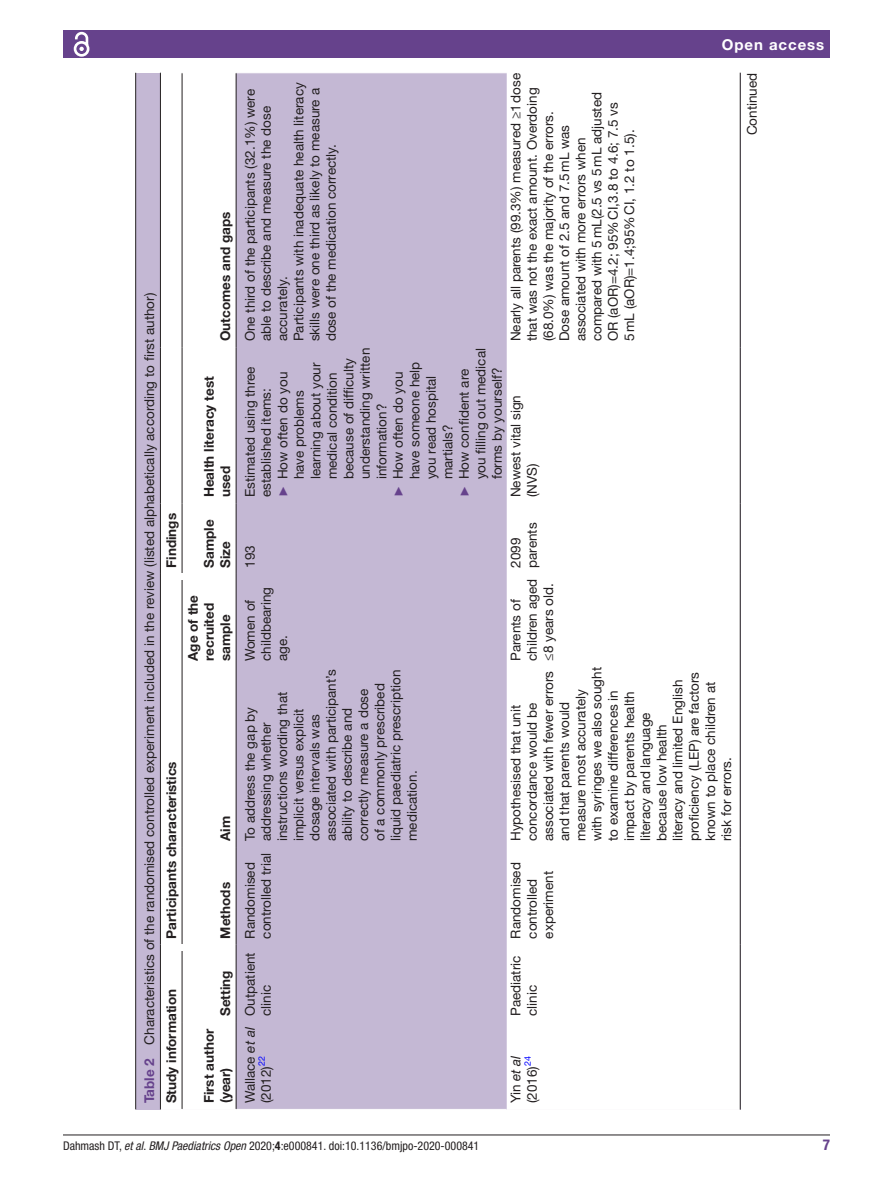
<style>
.page{position:relative;width:893px;height:1191px;background:#fff}
.page>*{position:absolute;margin:0;border:0;box-sizing:border-box;transform-origin:0 0}
.t1{font:700 15px "Helvetica Neue LT Std";letter-spacing:.065em;color:#fff}
.t2{font:700 condensed 15px "Helvetica Neue LT Std";color:#66428c}
.t3{font:13.5px/16.2px "Helvetica Neue LT Std";color:#231f20}
.t4{font:700 13.5px/16.2px "Helvetica Neue LT Std";color:#231f20}
.t5{font:condensed 12px "Helvetica Neue LT Std";color:#231f20}
.t6{font:9px "Helvetica Neue LT Std";color:#00f}
.s1{font-weight:700;color:#66428c}
.s2{font-weight:700}
.s3{font-family:"Arial";font-size:12px;color:#66428c}
.s4{font-style:italic}
</style>
<div class="page">
<hr style="left:63px;top:1134px;width:767px;height:1px;background:#231f20">
<div style="left:63px;top:31px;width:767px;height:27px;background:#66428c"></div>
<svg style="left:73px;top:31px;width:17px;height:26px"></svg>
<div style="left:136px;top:73px;width:605px;height:1036px;background:#c4b8d4"></div>
<hr style="left:135px;top:73px;width:1px;height:1036px;background:#231f20">
<div style="left:161px;top:73px;width:579px;height:1036px;background:#fff"></div>
<svg style="left:237px;top:73px;width:269px;height:1036px"></svg>
<hr style="left:160px;top:1022px;width:1px;height:87px;background:#231f20">
<hr style="left:160px;top:944px;width:1px;height:78px;background:#231f20">
<hr style="left:160px;top:847px;width:1px;height:97px;background:#231f20">
<hr style="left:160px;top:667px;width:1px;height:180px;background:#231f20">
<hr style="left:160px;top:574px;width:1px;height:93px;background:#231f20">
<hr style="left:160px;top:503px;width:1px;height:71px;background:#231f20">
<hr style="left:160px;top:347px;width:1px;height:156px;background:#231f20">
<hr style="left:160px;top:73px;width:1px;height:274px;background:#231f20">
<hr style="left:182px;top:1022px;width:1px;height:87px;background:#231f20">
<hr style="left:236px;top:1022px;width:1px;height:87px;background:#231f20">
<hr style="left:182px;top:944px;width:1px;height:78px;background:#231f20">
<hr style="left:236px;top:944px;width:1px;height:78px;background:#231f20">
<hr style="left:182px;top:847px;width:1px;height:97px;background:#231f20">
<hr style="left:236px;top:847px;width:1px;height:97px;background:#231f20">
<hr style="left:182px;top:667px;width:1px;height:180px;background:#231f20">
<hr style="left:236px;top:667px;width:1px;height:180px;background:#231f20">
<hr style="left:182px;top:574px;width:1px;height:93px;background:#231f20">
<hr style="left:236px;top:574px;width:1px;height:93px;background:#231f20">
<hr style="left:182px;top:503px;width:1px;height:71px;background:#231f20">
<hr style="left:236px;top:503px;width:1px;height:71px;background:#231f20">
<hr style="left:182px;top:347px;width:1px;height:156px;background:#231f20">
<hr style="left:236px;top:347px;width:1px;height:156px;background:#231f20">
<hr style="left:182px;top:73px;width:1px;height:274px;background:#231f20">
<hr style="left:236px;top:73px;width:1px;height:274px;background:#231f20">
<hr style="left:740px;top:1022px;width:1px;height:87px;background:#231f20">
<hr style="left:740px;top:944px;width:1px;height:78px;background:#231f20">
<hr style="left:740px;top:847px;width:1px;height:97px;background:#231f20">
<hr style="left:740px;top:667px;width:1px;height:180px;background:#231f20">
<hr style="left:740px;top:574px;width:1px;height:93px;background:#231f20">
<hr style="left:740px;top:503px;width:1px;height:71px;background:#231f20">
<hr style="left:740px;top:347px;width:1px;height:156px;background:#231f20">
<hr style="left:740px;top:73px;width:1px;height:274px;background:#231f20">
<svg style="left:180px;top:944px;width:4px;height:6px"></svg>
<svg style="left:180px;top:574px;width:4px;height:6px"></svg>
<p class="t3" style="left:138px;top:1103px;width:812px;line-height:22px;rotate:-90deg"><span class="s1">Table 2</span> Characteristics of the randomised controlled experiment included in the review (listed alphabetically according to first author)<br><span class="s2">Study information</span></p>
<p class="t4" style="left:163px;top:568px;width:56px;rotate:-90deg">Findings</p>
<p class="t4" style="left:163px;top:938px;width:179px;rotate:-90deg">Participants characteristics</p>
<p class="t4" style="left:217px;top:341px;width:131px;rotate:-90deg">Outcomes and gaps</p>
<p class="t4" style="left:201px;top:497px;width:122px;rotate:-90deg">Health literacy test used</p>
<p class="t4" style="left:201px;top:568px;width:50px;rotate:-90deg">Sample<br>Size</p>
<p class="t4" style="left:184px;top:661px;width:68px;rotate:-90deg">Age of the recruited sample</p>
<p class="t4" style="left:217px;top:841px;width:26px;rotate:-90deg">Aim</p>
<p class="t4" style="left:217px;top:938px;width:58px;rotate:-90deg">Methods</p>
<p class="t4" style="left:217px;top:1016px;width:47px;rotate:-90deg">Setting</p>
<p class="t4" style="left:201px;top:1103px;width:76px;rotate:-90deg">First author (year)</p>
<p class="t3" style="left:242px;top:341px;width:261px;rotate:-90deg">One third of the participants (32.1%) were able to describe and measure the dose accurately.<br>Participants with inadequate health literacy skills were one third as likely to measure a dose of the medication correctly.</p>
<p class="t1" style="left:722px;top:35px;width:104px">Open access</p>
<p class="t3" style="left:507px;top:341px;width:270px;rotate:-90deg">Nearly all parents (99.3%) measured ≥1dose that was not the exact amount. Overdoing (68.0%) was the majority of the errors.<br>Dose amount of 2.5 and 7.5mL was associated with more errors when compared with 5mL(2.5 vs 5mL adjusted OR (aOR)=4.2; 95%CI,3.8 to 4.6; 7.5 vs 5mL (aOR)=1.4;95%CI, 1.2 to 1.5).</p>
<p class="t3" style="left:744px;top:135px;width:64px;rotate:-90deg">Continued</p>
<p class="t3" style="left:340px;top:479px;width:123px;rotate:-90deg">because of difficulty</p>
<p class="t3" style="left:357px;top:479px;width:133px;rotate:-90deg">understanding written</p>
<p class="t3" style="left:472px;top:479px;width:133px;rotate:-90deg">you filling out medical</p>
<p class="t3" style="left:390px;top:497px;width:127px;rotate:-90deg"><span class="s3">►</span> How often do you</p>
<p class="t3" style="left:406px;top:479px;width:119px;rotate:-90deg">have someone help</p>
<p class="t3" style="left:307px;top:479px;width:118px;rotate:-90deg">learning about your</p>
<p class="t3" style="left:324px;top:479px;width:109px;rotate:-90deg">medical condition</p>
<p class="t3" style="left:242px;top:497px;width:133px;rotate:-90deg">Estimated using three</p>
<p class="t3" style="left:489px;top:479px;width:113px;rotate:-90deg">forms by yourself?</p>
<p class="t3" style="left:456px;top:497px;width:130px;rotate:-90deg"><span class="s3">►</span> How confident are</p>
<p class="t3" style="left:274px;top:497px;width:127px;rotate:-90deg"><span class="s3">►</span> How often do you</p>
<p class="t3" style="left:423px;top:479px;width:105px;rotate:-90deg">you read hospital</p>
<p class="t3" style="left:258px;top:497px;width:111px;rotate:-90deg">established items:</p>
<p class="t3" style="left:291px;top:479px;width:91px;rotate:-90deg">have problems</p>
<p class="t3" style="left:507px;top:497px;width:104px;rotate:-90deg">Newest vital sign (NVS)</p>
<p class="t3" style="left:373px;top:479px;width:77px;rotate:-90deg">information?</p>
<p class="t3" style="left:439px;top:479px;width:57px;rotate:-90deg">martials?</p>
<p class="t3" style="left:242px;top:568px;width:24px;rotate:-90deg">193</p>
<p class="t3" style="left:242px;top:661px;width:76px;rotate:-90deg">Women of childbearing age.</p>
<p class="t3" style="left:242px;top:841px;width:173px;rotate:-90deg">To address the gap by addressing whether instructions wording that implicit versus explicit dosage intervals was associated with participant’s ability to describe and correctly measure a dose<br>of a commonly prescribed liquid paediatric prescription medication.</p>
<p class="t3" style="left:242px;top:938px;width:87px;rotate:-90deg">Randomised controlled trial</p>
<p class="t3" style="left:242px;top:1016px;width:65px;rotate:-90deg">Outpatient clinic</p>
<p class="t3" style="left:242px;top:1103px;width:78px;rotate:-90deg">Wallace <span class="s4">et al </span>(2012)</p>
<p class="t6" style="left:256px;top:1066px;width:11px;rotate:-90deg">22</p>
<p class="t3" style="left:507px;top:568px;width:47px;rotate:-90deg">2099 parents</p>
<p class="t3" style="left:507px;top:661px;width:83px;rotate:-90deg">Parents of children aged ≤8 years old.</p>
<p class="t3" style="left:507px;top:841px;width:175px;rotate:-90deg">Hypothesised that unit concordance would be associated with fewer errors and that parents would measure most accurately with syringes we also sought to examine differences in impact by parents health literacy and language because low health<br>literacy and limited English proficiency (LEP) are factors known to place children at risk for errors.</p>
<p class="t3" style="left:507px;top:938px;width:78px;rotate:-90deg">Randomised controlled experiment</p>
<p class="t3" style="left:507px;top:1016px;width:62px;rotate:-90deg">Paediatric clinic</p>
<p class="t3" style="left:507px;top:1103px;width:49px;rotate:-90deg">Yin <span class="s4">et al </span>(2016)<sup>24</sup></p>
<p class="t5" style="left:63px;top:1138px;width:418px">Dahmash DT, <span class="s4">et al</span>. <span class="s4">BMJ Paediatrics Open</span> 2020;<span class="s2">4</span>:e000841. doi:10.1136/bmjpo-2020-000841</p>
<p class="t2" style="left:823px;top:1135px;width:9px">7</p>
</div>
